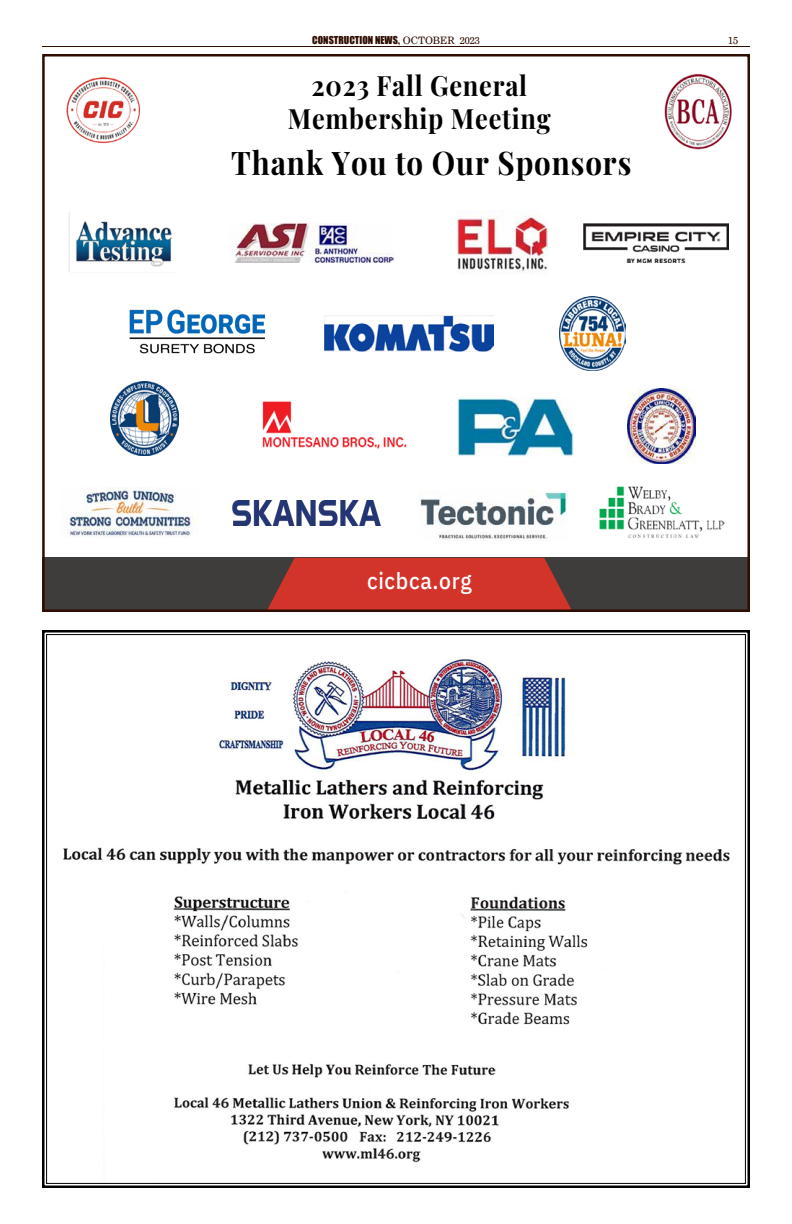
<style>
.page{position:relative;width:792px;height:1224px;background:#fff}
.page>*{position:absolute;margin:0;border:0;box-sizing:border-box;transform-origin:0 0}
.t1{font:700 32.5px "Playfair Display";letter-spacing:.03em;color:#000;scale:.91 1}
.t2{font:700 27.9px/33.7px "Playfair Display";letter-spacing:.03em;color:#000;text-align:center;scale:.91 1}
.t3{font:500 23.1px "IBM Plex Sans Thai Looped";letter-spacing:.03em;color:#fff;scale:.91 1}
.t4{font:10px "Impact";color:#2f0d00}
.t5{font:10px "Nimrod Cyr";color:#2f0d00}
.s1{font-family:"Times New Roman";font-weight:700}
.s2{font-family:"Nimrod Cyr"}
</style>
<div class="page">
<hr style="left:42px;top:46px;width:708px;height:1px;background:#2f0d00">
<div style="left:42px;top:558px;width:708px;height:54px;background:#3e3d3c"></div>
<svg style="left:268px;top:558px;width:303px;height:50px;background:#c4342b"></svg>
<img style="left:664px;top:73px;width:68px;height:77px">
<img style="left:66px;top:77px;width:74px;height:67px">
<img style="left:69px;top:212px;width:103px;height:60px">
<img style="left:233px;top:223px;width:160px;height:40px">
<img style="left:458px;top:210px;width:90px;height:64px">
<img style="left:584px;top:223px;width:144px;height:40px">
<img style="left:129px;top:309px;width:364px;height:45px">
<img style="left:559px;top:296px;width:66px;height:74px">
<img style="left:110px;top:381px;width:68px;height:75px">
<img style="left:262px;top:401px;width:145px;height:48px">
<img style="left:458px;top:398px;width:116px;height:58px">
<img style="left:628px;top:389px;width:67px;height:74px">
<img style="left:67px;top:487px;width:129px;height:50px">
<img style="left:232px;top:501px;width:149px;height:24px">
<img style="left:420px;top:491px;width:148px;height:50px">
<img style="left:599px;top:486px;width:125px;height:52px">
<div style="left:42px;top:54px;width:708px;height:558px;border:3px solid #2f0d00"></div>
<svg style="left:42px;top:630px;width:708px;height:558px"></svg>
<p class="t4" style="left:312px;top:32px;width:169px">CONSTRUCTION NEWS<span class="s1">,</span> <span class="s2">OCTOBER 2023</span></p>
<p class="t5" style="left:728px;top:34px;width:11px">15</p>
<p class="t2" style="left:288px;top:66px;width:291px">2023 Fall General<br>Membership Meeting</p>
<p class="t1" style="left:231px;top:137px;width:441px">Thank You to Our Sponsors</p>
<p class="t3" style="left:367px;top:568px;width:116px">cicbca.org</p>
</div>
